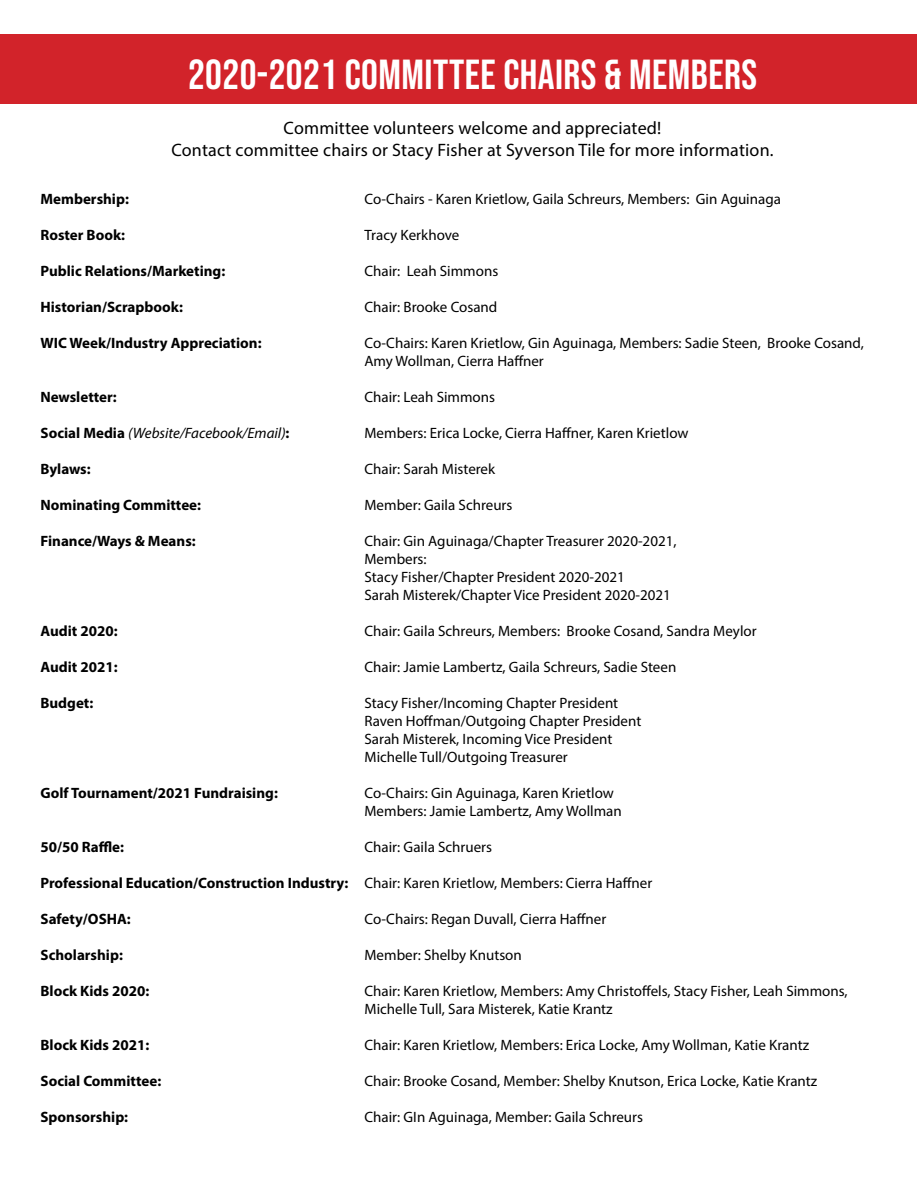
<style>
.page{position:relative;width:918px;height:1188px;background:#fff}
.page>*{position:absolute;margin:0;border:0;box-sizing:border-box;transform-origin:0 0}
.t1{font:42px "Bebas Neue";letter-spacing:.01em;color:#fff}
.t2{font:18px/21.6px "Myriad Pro";letter-spacing:.01em;color:#000;text-align:center}
.t3{font:15px/18px "Myriad Pro";color:#000}
.t4{font:700 15px "Myriad Pro";color:#000}
.t5{font:italic 15px "Myriad Pro";color:#000}
.s1{font-weight:700;font-style:normal}
.s2{font-weight:400}
</style>
<div class="page">
<div style="left:0;top:35px;width:916px;height:69px;background:#d2232a"></div>
<h1 class="t1" style="left:188px;top:51px;width:570px">2020-2021 COMMITTEE CHAIRS &amp; MEMBERS</h1>
<p class="t2" style="left:171px;top:117px;width:604px">Committee volunteers welcome and appreciated!<br>Contact committee chairs or Stacy Fisher at Syverson Tile for more information.</p>
<p class="t4" style="left:40px;top:189px;width:90px">Membership:</p>
<p class="t3" style="left:365px;top:190px;width:418px">Co-Chairs - Karen Krietlow, Gaila Schreurs, Members: Gin Aguinaga</p>
<p class="t4" style="left:40px;top:225px;width:86px">Roster Book:</p>
<p class="t3" style="left:364px;top:226px;width:97px">Tracy Kerkhove</p>
<p class="t4" style="left:40px;top:261px;width:186px">Public Relations/Marketing:</p>
<p class="t3" style="left:364px;top:262px;width:135px">Chair: Leah Simmons</p>
<p class="t4" style="left:40px;top:297px;width:144px">Historian/Scrapbook:</p>
<p class="t3" style="left:364px;top:298px;width:134px">Chair: Brooke Cosand</p>
<p class="t4" style="left:40px;top:333px;width:223px">WIC Week/Industry Appreciation:</p>
<p class="t3" style="left:364px;top:334px;width:501px">Co-Chairs: Karen Krietlow, Gin Aguinaga, Members: Sadie Steen, Brooke Cosand,<br>Amy Wollman, Cierra Haffner</p>
<p class="t4" style="left:40px;top:387px;width:78px">Newsletter:</p>
<p class="t3" style="left:365px;top:388px;width:132px">Chair: Leah Simmons</p>
<p class="t5" style="left:40px;top:424px;width:251px"><span class="s1">Social Media</span> (Website/Facebook/Email)<span class="s1">:</span></p>
<p class="t3" style="left:364px;top:424px;width:326px">Members: Erica Locke, Cierra Haffner, Karen Krietlow</p>
<p class="t4" style="left:40px;top:459px;width:52px">Bylaws:</p>
<p class="t3" style="left:365px;top:460px;width:132px">Chair: Sarah Misterek</p>
<p class="t4" style="left:40px;top:495px;width:162px">Nominating Committee:</p>
<p class="t3" style="left:364px;top:496px;width:149px">Member: Gaila Schreurs</p>
<p class="t4" style="left:40px;top:531px;width:157px">Finance/Ways &amp; Means:</p>
<p class="t3" style="left:364px;top:532px;width:314px">Chair: Gin Aguinaga/Chapter Treasurer 2020-2021, Members:<br>Stacy Fisher/Chapter President 2020-2021<br>Sarah Misterek/Chapter Vice President 2020-2021</p>
<p class="t4" style="left:40px;top:621px;width:79px">Audit 2020:</p>
<p class="t3" style="left:365px;top:622px;width:394px">Chair: Gaila Schreurs, Members: Brooke Cosand, Sandra Meylor</p>
<p class="t4" style="left:40px;top:657px;width:79px">Audit 2021:</p>
<p class="t3" style="left:365px;top:658px;width:313px">Chair: Jamie Lambertz, Gaila Schreurs, Sadie Steen</p>
<p class="t4" style="left:40px;top:693px;width:54px">Budget:</p>
<p class="t3" style="left:364px;top:694px;width:278px">Stacy Fisher/Incoming Chapter President Raven Hoffman/Outgoing Chapter President Sarah Misterek, Incoming Vice President Michelle Tull/Outgoing Treasurer</p>
<p class="t4" style="left:40px;top:783px;width:239px">Golf Tournament/2021 Fundraising:</p>
<p class="t3" style="left:364px;top:784px;width:259px">Co-Chairs: Gin Aguinaga, Karen Krietlow<br>Members: Jamie Lambertz, Amy Wollman</p>
<p class="t4" style="left:40px;top:837px;width:85px">50/50 Raffle:</p>
<p class="t3" style="left:364px;top:838px;width:129px">Chair: Gaila Schruers</p>
<p class="t4" style="left:40px;top:873px;width:613px">Professional Education/Construction Industry: <span class="s2">Chair: Karen Krietlow, Members: Cierra Haffner</span></p>
<p class="t4" style="left:40px;top:909px;width:92px">Safety/OSHA:</p>
<p class="t3" style="left:365px;top:910px;width:243px">Co-Chairs: Regan Duvall, Cierra Haffner</p>
<p class="t4" style="left:40px;top:945px;width:84px">Scholarship:</p>
<p class="t3" style="left:365px;top:946px;width:159px">Member: Shelby Knutson</p>
<p class="t4" style="left:40px;top:981px;width:110px">Block Kids 2020:</p>
<p class="t3" style="left:364px;top:982px;width:485px">Chair: Karen Krietlow, Members: Amy Christoffels, Stacy Fisher, Leah Simmons,<br>Michelle Tull, Sara Misterek, Katie Krantz</p>
<p class="t4" style="left:40px;top:1035px;width:110px">Block Kids 2021:</p>
<p class="t3" style="left:364px;top:1036px;width:446px">Chair: Karen Krietlow, Members: Erica Locke, Amy Wollman, Katie Krantz</p>
<p class="t4" style="left:40px;top:1071px;width:122px">Social Committee:</p>
<p class="t3" style="left:364px;top:1072px;width:454px">Chair: Brooke Cosand, Member: Shelby Knutson, Erica Locke, Katie Krantz</p>
<p class="t4" style="left:40px;top:1107px;width:89px">Sponsorship:</p>
<p class="t3" style="left:365px;top:1108px;width:280px">Chair: GIn Aguinaga, Member: Gaila Schreurs</p>
</div>
